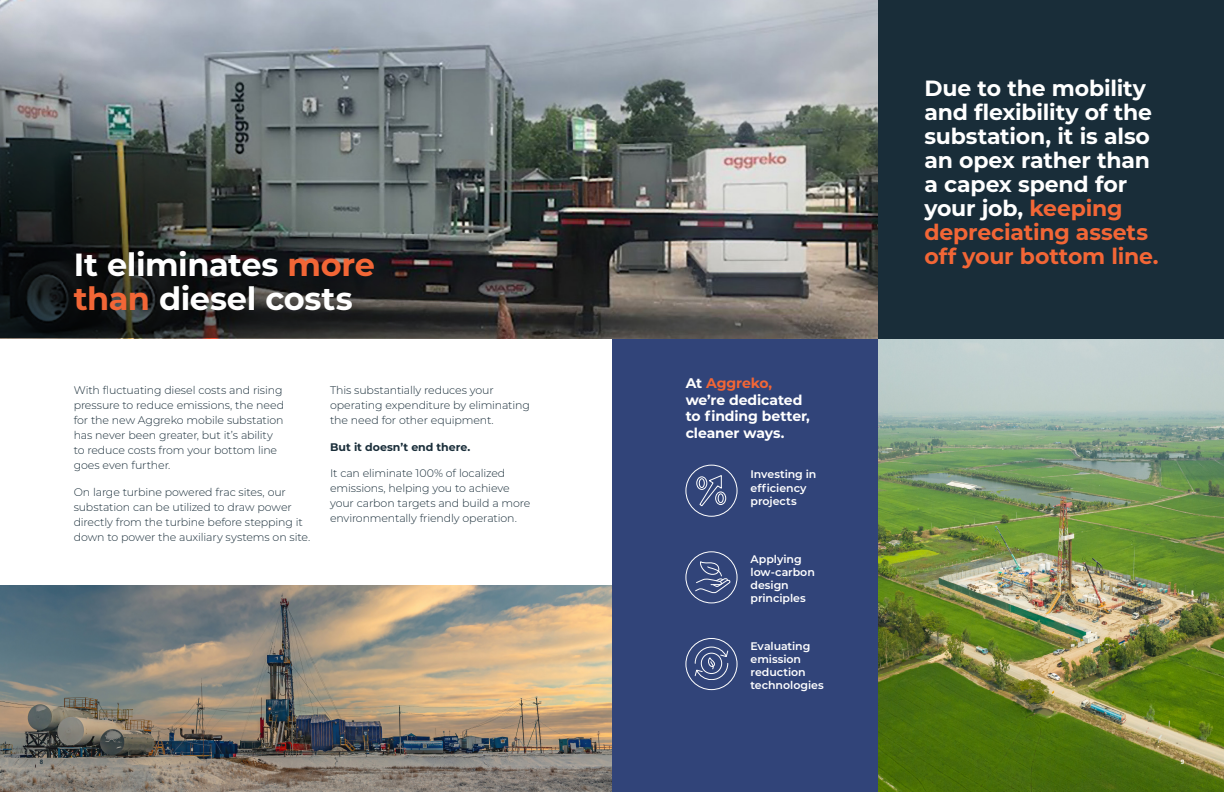
<style>
.page{position:relative;width:1224px;height:792px;background:#fff}
.page>*{position:absolute;margin:0;border:0;box-sizing:border-box;transform-origin:0 0}
.Headline_32pt_-_Dk_Grey{font:700 32px/34px "Montserrat";letter-spacing:-.015em;color:#fff}
.Body_Copy_Heading_12pt_Bold{font:700 22px/24px "Montserrat";letter-spacing:-.01em;color:#fff}
.Intro_Body_Copy_14pt_Extra_Light{font:700 14px/16.8px "Montserrat";letter-spacing:-.01em;color:#fff}
.t1{font:300 11px/15px "Montserrat";letter-spacing:-.01em;color:#192d39}
.Intro_Body_Copy_14pt_Extra_Light-2{font:600 11px/13.2px "Montserrat";letter-spacing:-.005em;color:#fff}
.t2{font:700 11px "Montserrat";color:#192d39}
.t3{font:700 6px "Trade Gothic LT";color:#192d39}
.t4{font:700 6px "Trade Gothic LT";color:#fff}
.s1{color:#f26636}
</style>
<div class="page">
<div style="left:612px;top:338px;width:266px;height:454px;background:#314479"></div>
<img style="left:878px;top:338px;width:346px;height:454px">
<img style="left:0;top:586px;width:612px;height:206px">
<div style="left:878px;top:0;width:346px;height:338px;background:#192d39"></div>
<img style="left:0;top:0;width:878px;height:338px">
<div style="left:686px;top:552px;width:51px;height:51px;border:1px solid #fff;border-radius:50%"></div>
<svg style="left:695px;top:561px;width:35px;height:32px"></svg>
<div style="left:686px;top:638px;width:51px;height:52px;border:1px solid #fff;border-radius:50%"></div>
<svg style="left:695px;top:647px;width:33px;height:33px"></svg>
<div style="left:686px;top:465px;width:51px;height:52px;border:1px solid #fff;border-radius:50%"></div>
<div style="left:696px;top:477px;width:11px;height:13px;border:1px solid #fff;border-radius:50%"></div>
<div style="left:715px;top:492px;width:11px;height:13px;border:1px solid #fff;border-radius:50%"></div>
<div style="left:718px;top:494px;width:6px;height:9px;border:1px solid #fff;border-radius:50%"></div>
<svg style="left:699px;top:475px;width:23px;height:31px"></svg>
<p class="Headline_32pt_-_Dk_Grey" style="left:74px;top:247px;width:303px">It eliminates <span class="s1">more than</span> diesel costs</p>
<p class="t1" style="left:74px;top:383px;width:212px">With fluctuating diesel costs and rising pressure to reduce emissions, the need for the new Aggreko mobile substation has never been greater, but it’s ability to reduce costs from your bottom line goes even further.</p>
<p class="t1" style="left:74px;top:484px;width:238px">On large turbine powered frac sites, our substation can be utilized to draw power directly from the turbine before stepping it down to power the auxiliary systems on site.</p>
<p class="t1" style="left:330px;top:383px;width:201px">This substantially reduces your operating expenditure by eliminating the need for other equipment.</p>
<p class="t2" style="left:330px;top:439px;width:142px">But it doesn’t end there.</p>
<p class="t1" style="left:330px;top:465px;width:202px">It can eliminate 100% of localized emissions, helping you to achieve your carbon targets and build a more environmentally friendly operation.</p>
<p class="Intro_Body_Copy_14pt_Extra_Light" style="left:686px;top:374px;width:126px">At <span class="s1">Aggreko, </span>we’re dedicated to finding better, cleaner ways.</p>
<p class="Intro_Body_Copy_14pt_Extra_Light-2" style="left:751px;top:467px;width:67px">Investing in efficiency projects</p>
<p class="Intro_Body_Copy_14pt_Extra_Light-2" style="left:751px;top:552px;width:66px">Applying low-carbon design principles</p>
<p class="Intro_Body_Copy_14pt_Extra_Light-2" style="left:751px;top:639px;width:75px">Evaluating emission reduction technologies</p>
<p class="Body_Copy_Heading_12pt_Bold" style="left:924px;top:75px;width:236px">Due to the mobility and flexibility of the substation, it is also an opex rather than a capex spend for your job, <span class="s1">keeping depreciating assets off your bottom line.</span></p>
<p class="t3" style="left:40px;top:758px;width:5px">8</p>
<p class="t4" style="left:1181px;top:758px;width:5px">9</p>
</div>
